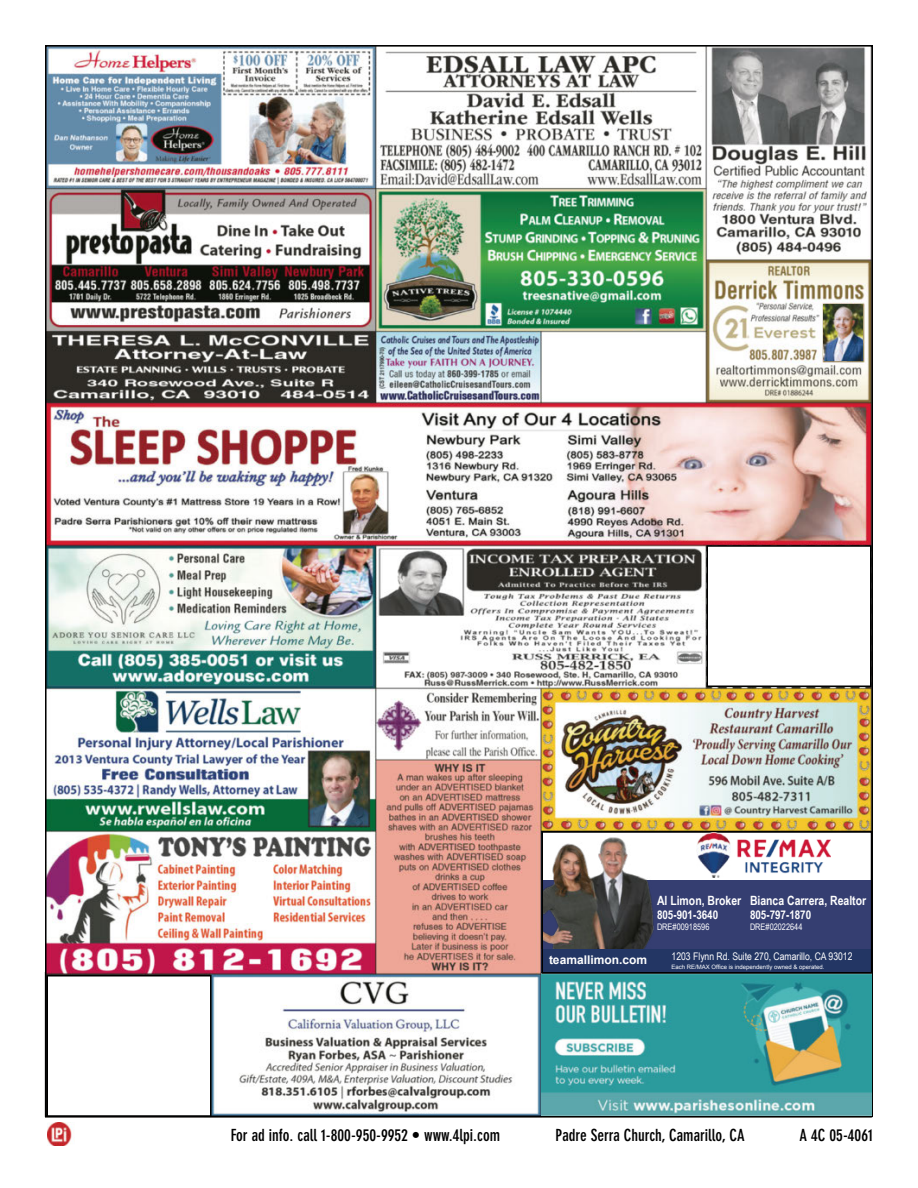
<style>
.page{position:relative;width:918px;height:1188px;background:#fff}
.page>*{position:absolute;margin:0;border:0;box-sizing:border-box;transform-origin:0 0}
.t1{font:700 condensed 16.5px "DIN Neuzeit Grotesk Std";color:#000}
.t2{font:700 12.75px "Arial Narrow";color:#fff}
.t3{font:700 12px "Arial Narrow";color:#fff}
.t4{font:700 12px "Arial";color:#fff}
.t5{font:10.5px "Arial Narrow";color:#fff}
.t6{font:9px "Arial Narrow";color:#fff}
.t7{font:6px "Arial";color:#fff}
</style>
<div class="page">
<img style="left:48px;top:1123px;width:24px;height:23px">
<img style="left:48px;top:48px;width:822px;height:1066px">
<img style="left:824px;top:305px;width:39px;height:56px">
<img style="left:542px;top:974px;width:330px;height:141px">
<div style="left:707px;top:546px;width:164px;height:140px;background:#fff"></div>
<div style="left:706px;top:545px;width:166px;height:142px;border:2px solid #000"></div>
<div style="left:47px;top:976px;width:164px;height:140px;background:#fff"></div>
<div style="left:46px;top:975px;width:166px;height:142px;border:2px solid #000"></div>
<div style="left:542px;top:832px;width:330px;height:141px;background:#fff"></div>
<div style="left:543px;top:880px;width:329px;height:93px;background:#353e71"></div>
<img style="left:545px;top:837px;width:109px;height:113px">
<div style="left:542px;top:950px;width:330px;height:22px;background:#233664"></div>
<div style="left:542px;top:831px;width:330px;height:143px;border:2px solid #000"></div>
<img style="left:696px;top:833px;width:135px;height:45px">
<p class="t4" style="left:549px;top:952px;width:100px">teamallimon.com</p>
<p class="t2" style="left:657px;top:891px;width:86px">Al Limon, Broker</p>
<p class="t3" style="left:657px;top:906px;width:63px">805-901-3640</p>
<p class="t6" style="left:657px;top:920px;width:54px">DRE#00918596</p>
<p class="t2" style="left:750px;top:891px;width:118px">Bianca Carrera, Realtor</p>
<p class="t3" style="left:750px;top:906px;width:63px">805-797-1870</p>
<p class="t6" style="left:750px;top:920px;width:54px">DRE#02022644</p>
<p class="t5" style="left:672px;top:949px;width:182px">1203 Flynn Rd. Suite 270, Camarillo, CA 93012</p>
<p class="t7" style="left:672px;top:963px;width:154px">Each RE/MAX Office is independently owned &amp; operated.</p>
<p class="t1" style="left:231px;top:1126px;width:271px">For ad info. call 1-800-950-9952 • www.4lpi.com</p>
<p class="t1" style="left:556px;top:1126px;width:191px">Padre Serra Church, Camarillo, CA</p>
<p class="t1" style="left:800px;top:1126px;width:75px">A 4C 05-4061</p>
</div>
